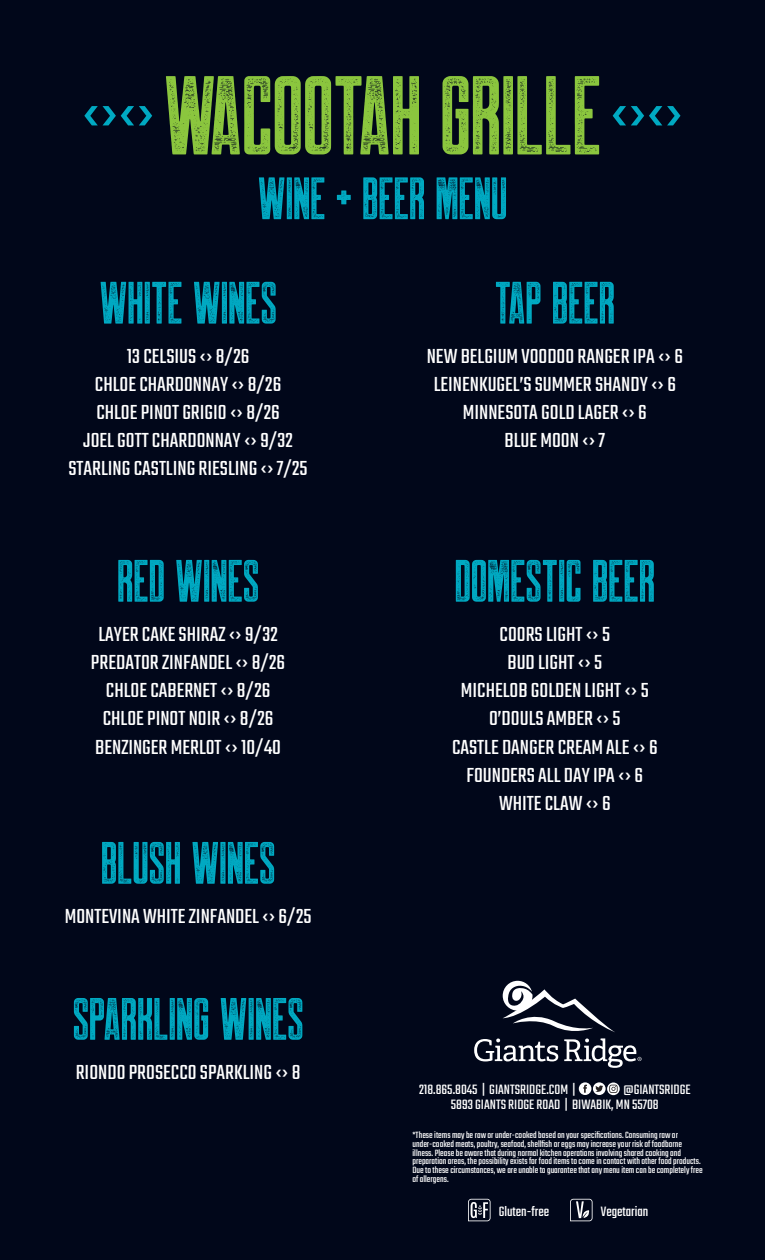
<style>
.page{position:relative;width:765px;height:1260px;background:#01071a}
.page>*{position:absolute;margin:0;border:0;box-sizing:border-box;transform-origin:0 0}
.t1{font:112.5px "Robinson Press";color:#8bc63e}
.Paragraph_Style_4{font:60px "Robinson Press";color:#00a9c2}
.Paragraph_Style_1{font:22.5px "Teko";color:#fff}
.Paragraph_Style_3{font:22.5px "Teko";color:#fff}
.Paragraph_Style_2{font:15px "Teko";color:#fff}
.t2{font:10px/8.8px "Teko";color:#fff}
</style>
<div class="page">
<svg style="left:468px;top:1199px;width:23px;height:22px"></svg>
<svg style="left:570px;top:1199px;width:23px;height:22px"></svg>
<svg style="left:593px;top:1082px;width:13px;height:13px"></svg>
<svg style="left:595px;top:1085px;width:8px;height:7px"></svg>
<div style="left:579px;top:1082px;width:12px;height:13px;background:#fff;border-radius:50%"></div>
<svg style="left:583px;top:1085px;width:4px;height:8px"></svg>
<svg style="left:607px;top:1083px;width:13px;height:12px"></svg>
<svg style="left:609px;top:1085px;width:9px;height:8px"></svg>
<svg style="left:474px;top:981px;width:168px;height:87px"></svg>
<p class="t1" style="left:82px;top:60px;width:602px"><sup>‹›‹›</sup> WACOOTAH GRILLE <sup>‹›‹›</sup></p>
<p class="Paragraph_Style_4" style="left:258px;top:169px;width:251px">WINE + BEER MENU</p>
<p class="Paragraph_Style_4" style="left:99px;top:273px;width:179px">WHITE WINES</p>
<p class="Paragraph_Style_3" style="left:127px;top:344px;width:124px">13 CELSIUS ‹› 8/26</p>
<p class="Paragraph_Style_1" style="left:95px;top:372px;width:188px">CHLOE CHARDONNAY ‹› 8/26</p>
<p class="Paragraph_Style_1" style="left:96px;top:400px;width:185px">CHLOE PINOT GRIGIO ‹› 8/26</p>
<p class="Paragraph_Style_1" style="left:83px;top:428px;width:211px">JOEL GOTT CHARDONNAY‹› 9/32</p>
<p class="Paragraph_Style_1" style="left:68px;top:456px;width:241px">STARLING CASTLING RIESLING ‹› 7/25</p>
<p class="Paragraph_Style_4" style="left:117px;top:551px;width:143px">RED WINES</p>
<p class="Paragraph_Style_3" style="left:98px;top:622px;width:181px">LAYER CAKE SHIRAZ ‹› 9/32</p>
<p class="Paragraph_Style_1" style="left:91px;top:650px;width:196px">PREDATOR ZINFANDEL ‹› 8/26</p>
<p class="Paragraph_Style_1" style="left:106px;top:678px;width:166px">CHLOE CABERNET ‹› 8/26</p>
<p class="Paragraph_Style_1" style="left:103px;top:706px;width:172px">CHLOE PINOT NOIR‹› 8/26</p>
<p class="Paragraph_Style_1" style="left:95px;top:734px;width:187px">BENZINGER MERLOT ‹› 10/40</p>
<p class="Paragraph_Style_4" style="left:101px;top:833px;width:176px">BLUSH WINES</p>
<p class="Paragraph_Style_3" style="left:65px;top:904px;width:248px">MONTEVINA WHITE ZINFANDEL ‹› 6/25</p>
<p class="Paragraph_Style_4" style="left:73px;top:989px;width:232px">SPARKLING WINES</p>
<p class="Paragraph_Style_3" style="left:76px;top:1060px;width:226px">RIONDO PROSECCO SPARKLING ‹› 8</p>
<p class="Paragraph_Style_4" style="left:495px;top:273px;width:122px">TAP BEER</p>
<p class="Paragraph_Style_3" style="left:427px;top:344px;width:258px">NEW BELGIUM VOODOO RANGER IPA ‹› 6</p>
<p class="Paragraph_Style_1" style="left:434px;top:372px;width:244px">LEINENKUGEL’S SUMMER SHANDY ‹› 6</p>
<p class="Paragraph_Style_1" style="left:463px;top:400px;width:185px">MINNESOTA GOLD LAGER ‹› 6</p>
<p class="Paragraph_Style_1" style="left:505px;top:428px;width:102px">BLUE MOON ‹› 7</p>
<p class="Paragraph_Style_4" style="left:455px;top:551px;width:202px">DOMESTIC BEER</p>
<p class="Paragraph_Style_3" style="left:500px;top:622px;width:112px">COORS LIGHT ‹› 5</p>
<p class="Paragraph_Style_1" style="left:507px;top:650px;width:96px">BUD LIGHT ‹› 5</p>
<p class="Paragraph_Style_1" style="left:461px;top:678px;width:189px">MICHELOB GOLDEN LIGHT ‹› 5</p>
<p class="Paragraph_Style_1" style="left:489px;top:706px;width:133px">O’DOULS AMBER ‹› 5</p>
<p class="Paragraph_Style_1" style="left:452px;top:734px;width:207px">CASTLE DANGER CREAM ALE ‹› 6</p>
<p class="Paragraph_Style_1" style="left:467px;top:762px;width:178px">FOUNDERS ALL DAY IPA ‹› 6</p>
<p class="Paragraph_Style_1" style="left:499px;top:791px;width:113px">WHITE CLAW ‹› 6</p>
<p class="Paragraph_Style_2" style="left:419px;top:1081px;width:158px">218.865.8045 | GIANTSRIDGE.COM |</p>
<p class="Paragraph_Style_2" style="left:623px;top:1081px;width:69px">@GIANTSRIDGE</p>
<p class="Paragraph_Style_2" style="left:451px;top:1096px;width:209px">5893 GIANTS RIDGE ROAD | BIWABIK, MN 55708</p>
<p class="t2" style="left:412px;top:1132px;width:292px">*These items may be raw or under-cooked based on your specifications. Consuming raw or under-cooked meats, poultry, seafood, shellfish or eggs may increase your risk of foodborne illness. Please be aware that during normal kitchen operations involving shared cooking and preparation areas, the possibility exists for food items to come in contact with other food products.<br>Due to these circumstances, we are unable to guarantee that any menu item can be completely free of allergens.</p>
<p class="Paragraph_Style_2" style="left:499px;top:1203px;width:52px">Gluten-free</p>
<p class="Paragraph_Style_2" style="left:601px;top:1203px;width:49px">Vegetarian</p>
</div>
